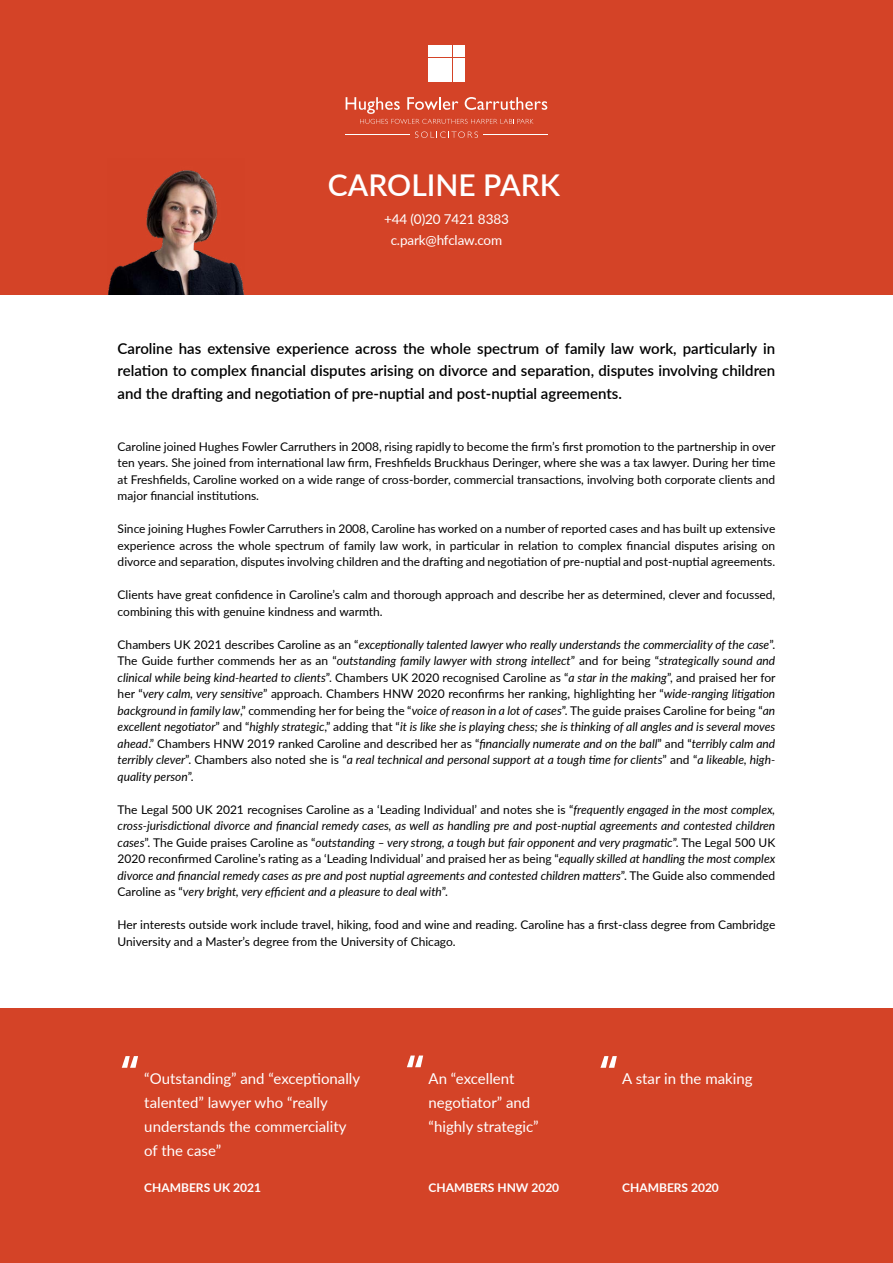
<style>
.page{position:relative;width:893px;height:1263px;background:#fff}
.page>*{position:absolute;margin:0;border:0;box-sizing:border-box;transform-origin:0 0}
.t1{font:60px "Museo 500";color:#fff}
.t2{font:600 30px "Lato";color:#fff}
.t3{font:600 15px/22.5px "Lato";color:#000;text-align:justify}
.t4{font:15px/24px "Lato";color:#fff}
.t5{font:13.5px/21px "Lato";letter-spacing:-.01em;color:#fff;text-align:center}
.t6{font:italic 12px/16.5px "Lato";color:#000;text-align:justify}
.t7{font:12px/16.5px "Lato";color:#000;text-align:justify}
.t8{font:700 12px "Lato";color:#fff}
.s1{font-style:normal}
</style>
<div class="page">
<div style="left:0;top:0;width:893px;height:294px;background:#d44327"></div>
<img style="left:108px;top:170px;width:136px;height:124px">
<div style="left:0;top:1008px;width:893px;height:255px;background:#d44327"></div>
<div style="left:428px;top:45px;width:11px;height:11px;background:#fff"></div>
<div style="left:428px;top:58px;width:11px;height:11px;background:#fff"></div>
<div style="left:428px;top:71px;width:11px;height:11px;background:#fff"></div>
<div style="left:441px;top:45px;width:11px;height:11px;background:#fff"></div>
<div style="left:453px;top:45px;width:12px;height:11px;background:#fff"></div>
<div style="left:441px;top:58px;width:11px;height:11px;background:#fff"></div>
<div style="left:453px;top:58px;width:12px;height:11px;background:#fff"></div>
<div style="left:441px;top:71px;width:11px;height:11px;background:#fff"></div>
<div style="left:453px;top:71px;width:12px;height:11px;background:#fff"></div>
<hr style="left:345px;top:134px;width:65px;height:1px;background:#fff">
<hr style="left:483px;top:134px;width:64px;height:1px;background:#fff">
<svg style="left:346px;top:97px;width:201px;height:27px"></svg>
<svg style="left:415px;top:131px;width:63px;height:7px"></svg>
<h2 class="t2" style="left:328px;top:164px;width:234px">CAROLINE PARK</h2>
<p class="t5" style="left:384px;top:208px;width:126px">+44 (0)20 7421 8383 c.park@hfclaw.com</p>
<p class="t3" style="left:118px;top:336px;width:659px">Caroline has extensive experience across the whole spectrum of family law work, particularly in relation to complex financial disputes arising on divorce and separation, disputes involving children and the drafting and negotiation of pre-nuptial and post-nuptial agreements.</p>
<p class="t7" style="left:118px;top:438px;width:659px">Caroline joined Hughes Fowler Carruthers in 2008, rising rapidly to become the firm’s first promotion to the partnership in over ten years. She joined from international law firm, Freshfields Bruckhaus Deringer, where she was a tax lawyer. During her time at Freshfields, Caroline worked on a wide range of cross-border, commercial transactions, involving both corporate clients and major financial institutions.</p>
<p class="t7" style="left:118px;top:520px;width:659px">Since joining Hughes Fowler Carruthers in 2008, Caroline has worked on a number of reported cases and has built up extensive experience across the whole spectrum of family law work, in particular in relation to complex financial disputes arising on divorce and separation, disputes involving children and the drafting and negotiation of pre-nuptial and post-nuptial agreements.</p>
<p class="t7" style="left:118px;top:586px;width:659px">Clients have great confidence in Caroline’s calm and thorough approach and describe her as determined, clever and focussed, combining this with genuine kindness and warmth.</p>
<p class="t6" style="left:118px;top:636px;width:659px"><span class="s1">Chambers UK 2021 describes Caroline as an “</span>exceptionally talented lawyer who really understands the commerciality of the case<span class="s1">”.<br>The Guide further commends her as an “</span>outstanding family lawyer with strong intellect<span class="s1">” and for being “</span>strategically sound and clinical while being kind-hearted to clients<span class="s1">”. Chambers UK 2020 recognised Caroline as “</span>a star in the making<span class="s1">”, and praised her for her “</span>very calm, very sensitive<span class="s1">” approach. Chambers HNW 2020 reconfirms her ranking, highlighting her “</span>wide-ranging litigation background in family law<span class="s1">,” commending her for being the “</span>voice of reason in a lot of cases<span class="s1">”. The guide praises Caroline for being “</span>an excellent negotiator<span class="s1">” and “</span>highly strategic<span class="s1">,” adding that “</span>it is like she is playing chess; she is thinking of all angles and is several moves ahead<span class="s1">.” Chambers HNW 2019 ranked Caroline and described her as “</span>financially numerate and on the ball<span class="s1">” and “</span>terribly calm and terribly clever<span class="s1">”. Chambers also noted she is “</span>a real technical and personal support at a tough time for clients<span class="s1">” and “</span>a likeable, high&shy;quality person<span class="s1">”.</span></p>
<p class="t6" style="left:118px;top:801px;width:659px"><span class="s1">The Legal 500 UK 2021 recognises Caroline as a ‘Leading Individual’ and notes she is “</span>frequently engaged in the most complex, cross-jurisdictional divorce and financial remedy cases, as well as handling pre and post-nuptial agreements and contested children cases<span class="s1">”. The Guide praises Caroline as “</span>outstanding – very strong, a tough but fair opponent and very pragmatic<span class="s1">”. The Legal 500 UK 2020 reconfirmed Caroline’s rating as a ‘Leading Individual’ and praised her as being “</span>equally skilled at handling the most complex divorce and financial remedy cases as pre and post nuptial agreements and contested children matters<span class="s1">”. The Guide also commended Caroline as “</span>very bright, very efficient and a pleasure to deal with<span class="s1">”.</span></p>
<p class="t7" style="left:118px;top:916px;width:659px">Her interests outside work include travel, hiking, food and wine and reading. Caroline has a first-class degree from Cambridge<br>University and a Master’s degree from the University of Chicago.</p>
<h1 class="t1" style="left:119px;top:1045px;width:24px">“</h1>
<h1 class="t1" style="left:404px;top:1045px;width:24px">“</h1>
<h1 class="t1" style="left:598px;top:1045px;width:24px">“</h1>
<p class="t4" style="left:144px;top:1066px;width:217px">“Outstanding” and “exceptionally talented” lawyer who “really understands the commerciality of the case”</p>
<p class="t4" style="left:429px;top:1066px;width:112px">An “excellent negotiator” and “highly strategic”</p>
<p class="t4" style="left:622px;top:1066px;width:132px">A star in the making</p>
<p class="t8" style="left:144px;top:1179px;width:118px">CHAMBERS UK 2021</p>
<p class="t8" style="left:429px;top:1179px;width:132px">CHAMBERS HNW 2020</p>
<p class="t8" style="left:622px;top:1179px;width:98px">CHAMBERS 2020</p>
</div>
